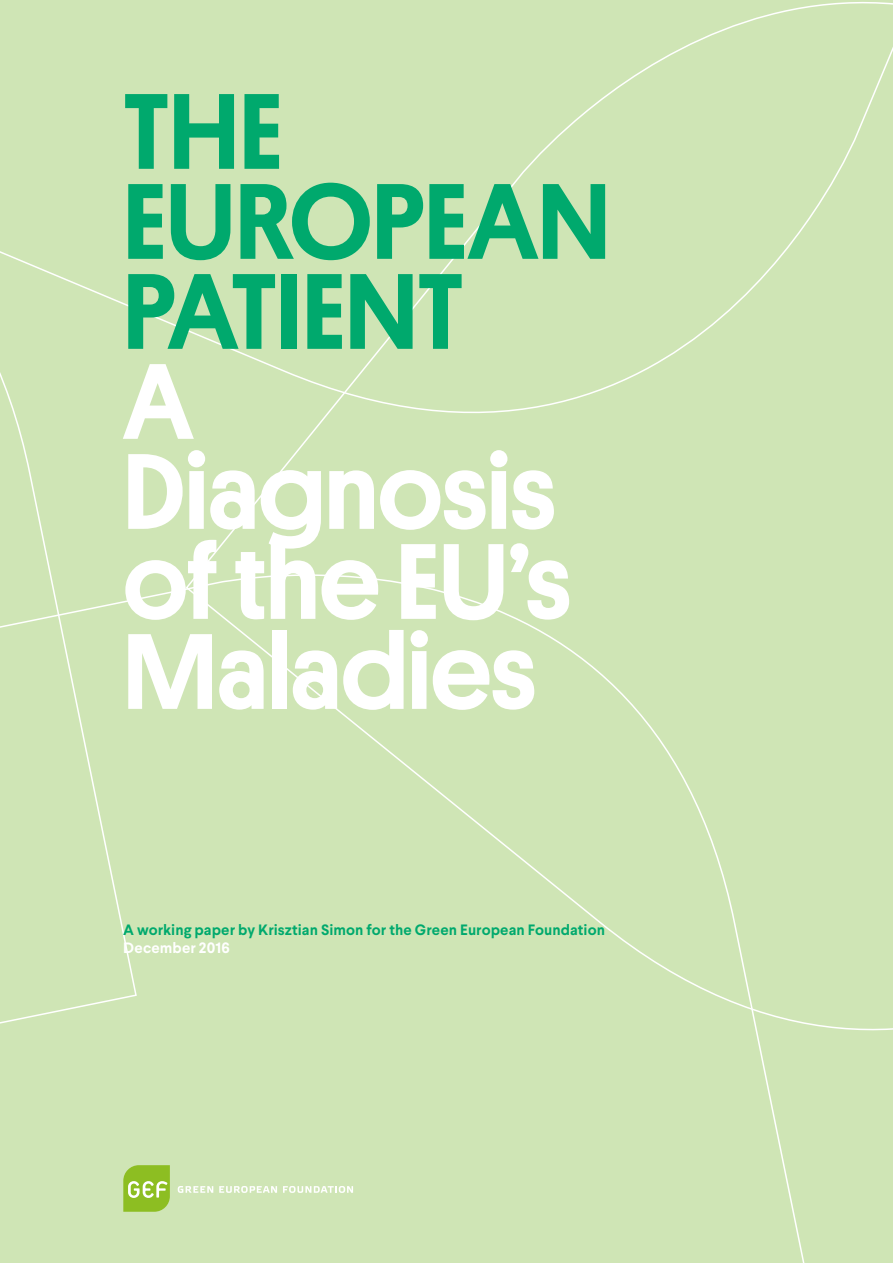
<style>
.page{position:relative;width:893px;height:1263px;background:#fff}
.page>*{position:absolute;margin:0;border:0;box-sizing:border-box;transform-origin:0 0}
.I_Main_Chapters{font:500 108px "Platform";color:#fff}
.I_Main_Chapters-2{font:500 108px "Platform";color:#00a96d}
.III_Body_text_Titles{font:700 15px/18px "Larsseit";letter-spacing:.005em;color:#00a96d}
.s1{color:#fff}
</style>
<div class="page">
<div style="left:842px;top:540px;width:51px;height:657px;background:#cfe5b5"></div>
<div style="left:0;top:540px;width:842px;height:723px;background:#cfe5b5"></div>
<div style="left:0;top:0;width:893px;height:540px;background:#cfe5b5"></div>
<svg style="left:122px;top:1165px;width:650px;height:47px;background:#cce3ae"></svg>
<p class="I_Main_Chapters-2" style="left:123px;top:53px;width:161px">THE</p>
<p class="I_Main_Chapters-2" style="left:123px;top:143px;width:488px">EUROPEAN</p>
<p class="I_Main_Chapters-2" style="left:123px;top:233px;width:342px">PATIENT</p>
<p class="I_Main_Chapters" style="left:123px;top:323px;width:71px">A</p>
<p class="I_Main_Chapters" style="left:123px;top:413px;width:434px">Diagnosis</p>
<p class="I_Main_Chapters" style="left:123px;top:503px;width:449px">of the EU’s</p>
<p class="I_Main_Chapters" style="left:123px;top:593px;width:414px">Maladies</p>
<p class="III_Body_text_Titles" style="left:123px;top:921px;width:483px">A working paper by Krisztian Simon for the Green European Foundation<br><span class="s1">December 2016</span></p>
</div>
